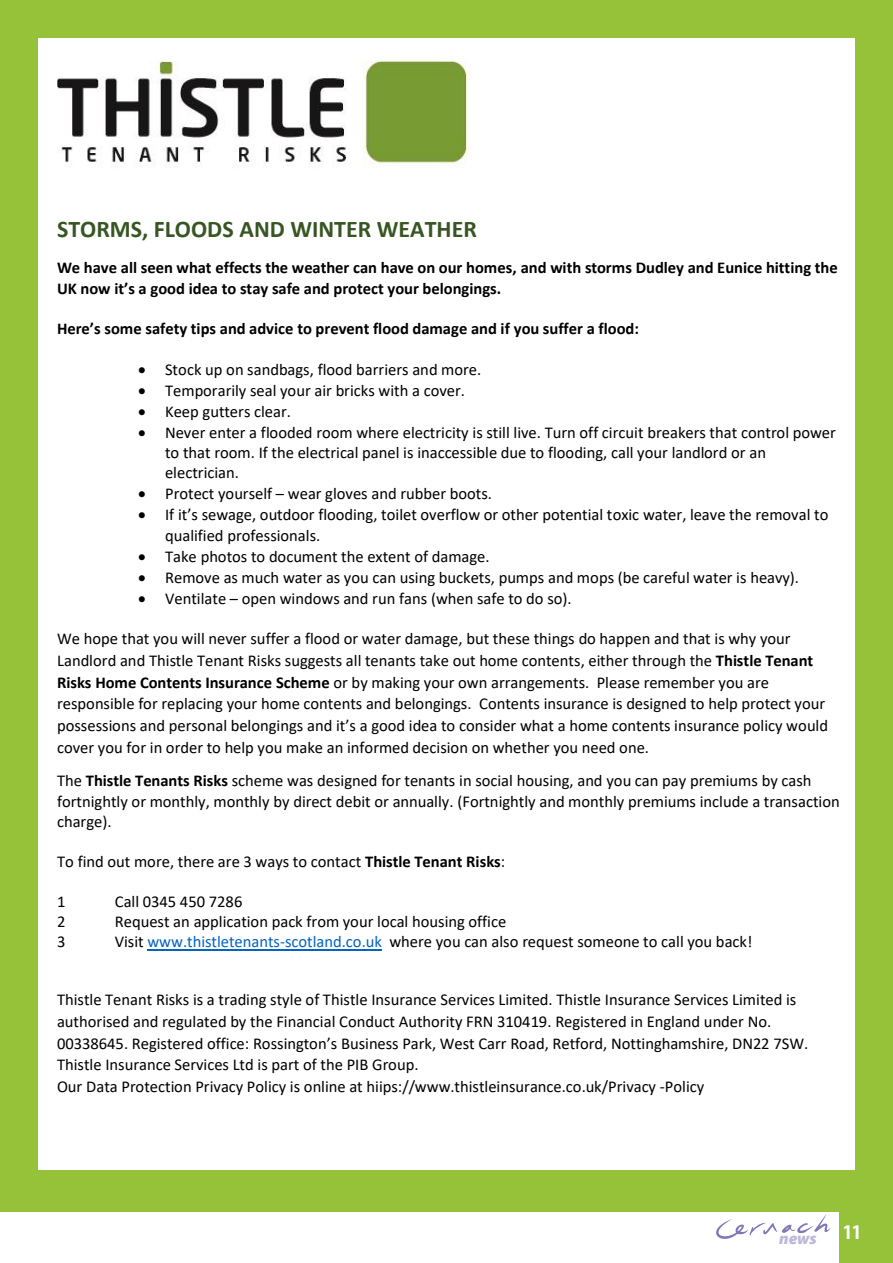
<style>
.page{position:relative;width:893px;height:1263px;background:#fff}
.page>*{position:absolute;margin:0;border:0;box-sizing:border-box;transform-origin:0 0}
.t1{font:700 24px "Calibri";color:#385623}
.t2{font:700 condensed 21px "Myriad Pro";color:#fff}
.t3{font:italic 900 16.65px "Myriad Pro";color:#bbb8dc}
.t4{font:16.5px/21.8px "Calibri";color:#000}
.t5{font:700 16.5px/20.1px "Calibri";color:#000}
.s1{font-weight:700}
.s2{color:#0563c1}
</style>
<div class="page">
<svg style="left:716px;top:1215px;width:114px;height:24px"></svg>
<div style="left:839px;top:1209px;width:54px;height:54px;background:#96c23a"></div>
<div style="left:0;top:1200px;width:893px;height:12px;background:#96c23a"></div>
<div style="left:0;top:0;width:893px;height:1200px;background:#96c23a"></div>
<div style="left:38px;top:38px;width:817px;height:1132px;background:#fff"></div>
<hr style="left:148px;top:949px;width:234px;height:1px;background:#0563c1">
<img style="left:57px;top:62px;width:409px;height:102px">
<h1 class="t1" style="left:57px;top:212px;width:421px">STORMS, FLOODS AND WINTER WEATHER</h1>
<p class="t5" style="left:57px;top:258px;width:782px">We have all seen what effects the weather can have on our homes, and with storms Dudley and Eunice hitting the<br>UK now it’s a good idea to stay safe and protect your belongings.</p>
<p class="t5" style="left:57px;top:318px;width:583px">Here’s some safety tips and advice to prevent flood damage and if you suffer a flood:</p>
<p class="t4" style="left:138px;top:358px;width:345px">• Stock up on sandbags, flood barriers and more.</p>
<p class="t4" style="left:138px;top:379px;width:329px">• Temporarily seal your air bricks with a cover.</p>
<p class="t4" style="left:138px;top:400px;width:155px">• Keep gutters clear.</p>
<p class="t4" style="left:165px;top:422px;width:672px;line-height:20.1px;text-indent:-27px">• Never enter a flooded room where electricity is still live. Turn off circuit breakers that control power to that room. If the electrical panel is inaccessible due to flooding, call your landlord or an electrician.</p>
<p class="t4" style="left:138px;top:483px;width:356px">• Protect yourself – wear gloves and rubber boots.</p>
<p class="t4" style="left:165px;top:504px;width:665px;line-height:20.1px;text-indent:-27px">• If it’s sewage, outdoor flooding, toilet overflow or other potential toxic water, leave the removal to qualified professionals.</p>
<p class="t4" style="left:138px;top:545px;width:353px">• Take photos to document the extent of damage.</p>
<p class="t4" style="left:138px;top:566px;width:662px">• Remove as much water as you can using buckets, pumps and mops (be careful water is heavy).</p>
<p class="t4" style="left:138px;top:587px;width:435px">• Ventilate – open windows and run fans (when safe to do so).</p>
<p class="t4" style="left:57px;top:627px;width:773px">We hope that you will never suffer a flood or water damage, but these things do happen and that is why your Landlord and Thistle Tenant Risks suggests all tenants take out home contents, either through the <span class="s1">Thistle Tenant Risks Home Contents Insurance Scheme</span> or by making your own arrangements. Please remember you are responsible for replacing your home contents and belongings. Contents insurance is designed to help protect your possessions and personal belongings and it’s a good idea to consider what a home contents insurance policy would cover you for in order to help you make an informed decision on whether you need one.</p>
<p class="t4" style="left:57px;top:770px;width:784px;line-height:20.1px">The <span class="s1">Thistle Tenants Risks</span> scheme was designed for tenants in social housing, and you can pay premiums by cash fortnightly or monthly, monthly by direct debit or annually. (Fortnightly and monthly premiums include a transaction charge).</p>
<p class="t4" style="left:57px;top:850px;width:450px">To find out more, there are 3 ways to contact <span class="s1">Thistle Tenant Risks</span>:</p>
<p class="t4" style="left:57px;top:890px;width:10px">1</p>
<p class="t4" style="left:115px;top:890px;width:129px">Call 0345 450 7286</p>
<p class="t4" style="left:57px;top:910px;width:10px">2</p>
<p class="t4" style="left:115px;top:910px;width:393px">Request an application pack from your local housing office</p>
<p class="t4" style="left:57px;top:931px;width:10px">3</p>
<p class="t4" style="left:115px;top:931px;width:639px">Visit <span class="s2">www.thistletenants-scotland.co.uk</span> where you can also request someone to call you back!</p>
<p class="t4" style="left:57px;top:988px;width:753px">Thistle Tenant Risks is a trading style of Thistle Insurance Services Limited. Thistle Insurance Services Limited is authorised and regulated by the Financial Conduct Authority FRN 310419. Registered in England under No.<br>00338645. Registered office: Rossington’s Business Park, West Carr Road, Retford, Nottinghamshire, DN22 7SW.<br>Thistle Insurance Services Ltd is part of the PIB Group.<br>Our Data Protection Privacy Policy is online at hiips://www.thistleinsurance.co.uk/Privacy -Policy</p>
<p class="t3" style="left:779px;top:1227px;width:39px">news</p>
<p class="t2" style="left:843px;top:1219px;width:19px">11</p>
</div>
